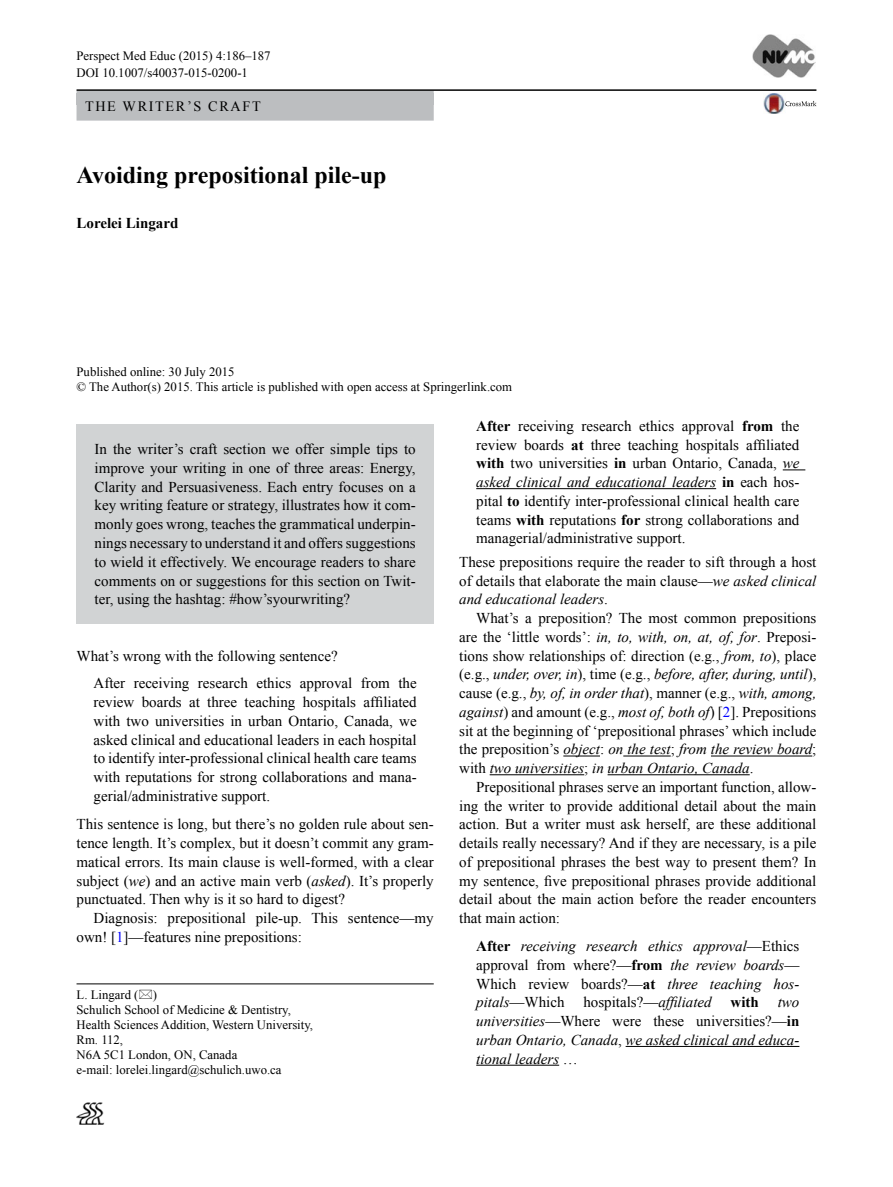
<style>
.page{position:relative;width:893px;height:1187px;background:#fff}
.page>*{position:absolute;margin:0;border:0;box-sizing:border-box;transform-origin:0 0}
.t1{font:700 24px "Times New Roman";color:#000}
.t2{font:15px/18.8px "Times New Roman";color:#000;text-align:justify}
.t3{font:italic 15px/18.8px "Times New Roman";color:#000;text-align:justify}
.t4{font:700 15px "Times New Roman";color:#000}
.t5{font:14.25px "Times New Roman";letter-spacing:.115em;color:#000}
.t6{font:12.75px/15px "Times New Roman";color:#000}
.s1{font-style:italic}
.s2{color:#00f}
.s3{font-weight:700}
.s4{font-weight:700;font-style:normal}
.s5{font-style:normal}
</style>
<div class="page">
<div style="left:77px;top:91px;width:357px;height:30px;background:#bcbec0"></div>
<hr style="left:77px;top:89px;width:739px;height:2px;background:#000">
<img style="left:77px;top:1102px;width:28px;height:23px">
<svg style="left:783px;top:469px;width:22px;height:1px"></svg>
<hr style="left:476px;top:488px;width:240px;height:1px;background:#000">
<hr style="left:563px;top:755px;width:37px;height:1px;background:#000">
<hr style="left:623px;top:755px;width:48px;height:1px;background:#000">
<hr style="left:711px;top:755px;width:101px;height:1px;background:#000">
<hr style="left:490px;top:774px;width:94px;height:1px;background:#000">
<hr style="left:608px;top:774px;width:142px;height:1px;background:#000">
<hr style="left:626px;top:1045px;width:173px;height:1px;background:#000">
<hr style="left:476px;top:1064px;width:83px;height:1px;background:#000">
<hr style="left:77px;top:983px;width:357px;height:1px;background:#000">
<img style="left:753px;top:35px;width:63px;height:42px">
<div style="left:77px;top:424px;width:357px;height:200px;background:#d1d3d4"></div>
<svg style="left:785px;top:101px;width:31px;height:5px"></svg>
<img style="left:763px;top:93px;width:22px;height:21px">
<p class="t6" style="left:77px;top:47px;width:196px;line-height:17.1px">Perspect Med Educ (2015) 4:186–187<br>DOI 10.1007/s40037-015-0200-1</p>
<p class="t5" style="left:85px;top:96px;width:172px">The WRITER’S Craft</p>
<h1 class="t1" style="left:77px;top:159px;width:311px">Avoiding prepositional pile-up</h1>
<p class="t4" style="left:77px;top:212px;width:103px">Lorelei Lingard</p>
<p class="t6" style="left:77px;top:364px;width:437px">Published online: 30 July 2015<br>© The Author(s) 2015. This article is published with open access at Springerlink.com</p>
<p class="t2" style="left:95px;top:439px;width:323px">In the writer’s craft section we offer simple tips to improve your writing in one of three areas: Energy, Clarity and Persuasiveness. Each entry focuses on a key writing feature or strategy, illustrates how it com&shy;monly goes wrong, teaches the grammatical underpin&shy;nings necessary to understand it and offers suggestions to wield it effectively. We encourage readers to share comments on or suggestions for this section on Twit&shy;ter, using the hashtag: #how’syourwriting?</p>
<p class="t2" style="left:94px;top:641px;width:325px;line-height:27.8px;text-indent:-17px">What’s wrong with the following sentence?<br>After receiving research ethics approval from the</p>
<p class="t2" style="left:94px;top:692px;width:325px">review boards at three teaching hospitals affiliated with two universities in urban Ontario, Canada, we asked clinical and educational leaders in each hospital to identify inter-professional clinical health care teams with reputations for strong collaborations and mana&shy;gerial/administrative support.</p>
<p class="t2" style="left:77px;top:814px;width:359px">This sentence is long, but there’s no golden rule about sen&shy;tence length. It’s complex, but it doesn’t commit any gram&shy;matical errors. Its main clause is well-formed, with a clear subject (<span class="s1">we</span>) and an active main verb (<span class="s1">asked</span>). It’s properly punctuated. Then why is it so hard to digest?</p>
<p class="t2" style="left:77px;top:908px;width:359px;text-indent:17px">Diagnosis: prepositional pile-up. This sentence—my own! [<span class="s2">1</span>]—features nine prepositions:</p>
<p class="t6" style="left:77px;top:987px;width:238px">L. Lingard ( )<br>Schulich School of Medicine &amp; Dentistry,<br>Health Sciences Addition, Western University,<br>Rm. 112,<br>N6A 5C1 London, ON, Canada<br>e-mail: lorelei.lingard@schulich.uwo.ca</p>
<p class="t2" style="left:476px;top:416px;width:325px"><span class="s3">After</span> receiving research ethics approval <span class="s3">from</span> the review boards <span class="s3">at</span> three teaching hospitals affiliated <span class="s3">with</span> two universities <span class="s3">in</span> urban Ontario, Canada, <span class="s1">we asked clinical and educational leaders</span> <span class="s3">in</span> each hos&shy;pital <span class="s3">to</span> identify inter-professional clinical health care teams <span class="s3">with</span> reputations <span class="s3">for</span> strong collaborations and managerial/administrative support.</p>
<p class="t2" style="left:459px;top:552px;width:359px">These prepositions require the reader to sift through a host of details that elaborate the main clause—<span class="s1">we asked clinical and educational leaders</span>.</p>
<p class="t2" style="left:459px;top:608px;width:359px;text-indent:17px">What’s a preposition? The most common prepositions are the ‘little words’: <span class="s1">in, to, with, on, at, of, for</span>. Preposi&shy;tions show relationships of: direction (e.g., <span class="s1">from, to</span>), place (e.g., <span class="s1">under, over, in</span>), time (e.g., <span class="s1">before, after, during, until</span>), cause (e.g., <span class="s1">by, of, in order that</span>), manner (e.g., <span class="s1">with, among, against</span>) and amount (e.g., <span class="s1">most of, both of</span>) [<span class="s2">2</span>]. Prepositions sit at the beginning of ‘prepositional phrases’ which include the preposition’s <span class="s1">object</span>: <span class="s1">on the test</span>; <span class="s1">from the review board</span>; with <span class="s1">two universities</span>; <span class="s1">in urban Ontario, Canada</span>.</p>
<p class="t2" style="left:459px;top:777px;width:359px;text-indent:17px">Prepositional phrases serve an important function, allow&shy;ing the writer to provide additional detail about the main action. But a writer must ask herself, are these additional details really necessary? And if they are necessary, is a pile of prepositional phrases the best way to present them? In my sentence, five prepositional phrases provide additional detail about the main action before the reader encounters that main action:</p>
<p class="t3" style="left:476px;top:936px;width:325px"><span class="s4">After</span> receiving research ethics approval<span class="s5">—Ethics approval from where?—</span><span class="s4">from</span> the review boards<span class="s5">— Which review boards?—</span><span class="s4">at</span> three teaching hos&shy;pitals<span class="s5">—Which</span></p>
<p class="t2" style="left:583px;top:992px;width:130px">hospitals?—<span class="s1">affiliated</span></p>
<p class="t4" style="left:731px;top:991px;width:30px">with</p>
<p class="t3" style="left:476px;top:992px;width:325px;text-indent:301px">two universities<span class="s5">—Where were these universities?—</span><span class="s4">in </span>urban Ontario, Canada<span class="s5">,</span> we asked clinical and educa&shy;tional leaders <span class="s5">…</span></p>
</div>
